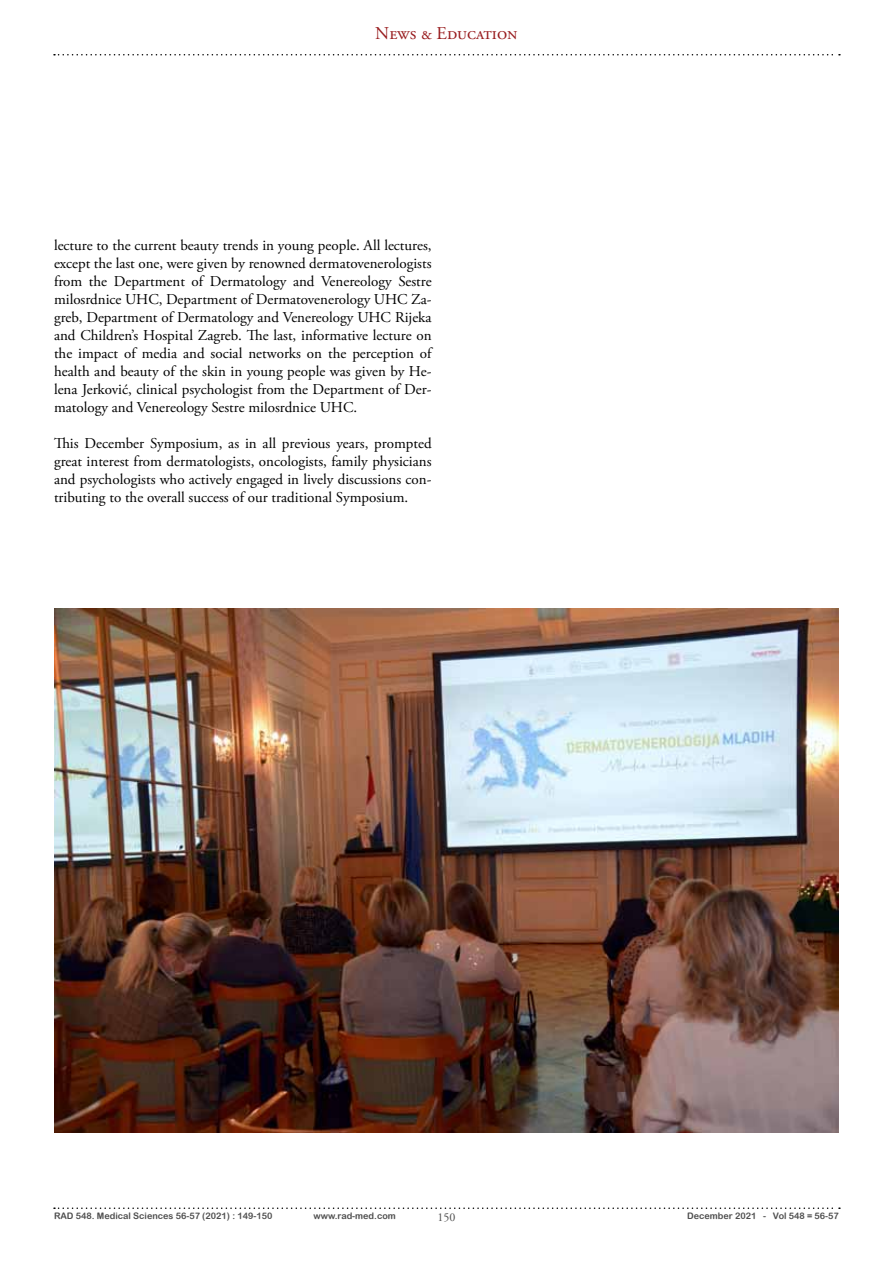
<style>
.page{position:relative;width:893px;height:1263px;background:#fff}
.page>*{position:absolute;margin:0;border:0;box-sizing:border-box;transform-origin:0 0}
.t1{font:18px "Adobe Garamond Pro";color:#981c1e}
.t2{font:15px/18px "Adobe Garamond Pro";color:#000;text-align:justify}
.t3{font:12px "Adobe Garamond Pro";color:#4d4d4d}
.t4{font:9px "Arial Rounded MT Bold";color:#4d4d4d}
</style>
<div class="page">
<svg style="left:54px;top:54px;width:786px;height:2px"></svg>
<svg style="left:54px;top:1207px;width:786px;height:2px"></svg>
<img style="left:54px;top:608px;width:785px;height:524px">
<p class="t1" style="left:375px;top:23px;width:144px">News &amp; Education</p>
<p class="t2" style="left:54px;top:237px;width:379px">lecture to the current beauty trends in young people. All lectures, except the last one, were given by renowned dermatovenerologists from the Department of Dermatology and Venereology Sestre milosrdnice UHC, Department of Dermatovenerology UHC Za&shy;greb, Department of Dermatology and Venereology UHC Rijeka and Children’s Hospital Zagreb. The last, informative lecture on the impact of media and social networks on the perception of health and beauty of the skin in young people was given by He&shy;lena Jerković, clinical psychologist from the Department of Der&shy;matology and Venereology Sestre milosrdnice UHC.</p>
<p class="t2" style="left:54px;top:435px;width:379px">This December Symposium, as in all previous years, prompted great interest from dermatologists, oncologists, family physicians and psychologists who actively engaged in lively discussions con&shy;tributing to the overall success of our traditional Symposium.</p>
<p class="t4" style="left:54px;top:1210px;width:220px">RAD 548. Medical Sciences 56-57 (2021) : 149-150</p>
<p class="t4" style="left:314px;top:1210px;width:84px">www.rad-med.com</p>
<p class="t3" style="left:437px;top:1210px;width:19px">150</p>
<p class="t4" style="left:687px;top:1210px;width:153px">December 2021 - Vol 548 = 56-57</p>
</div>
